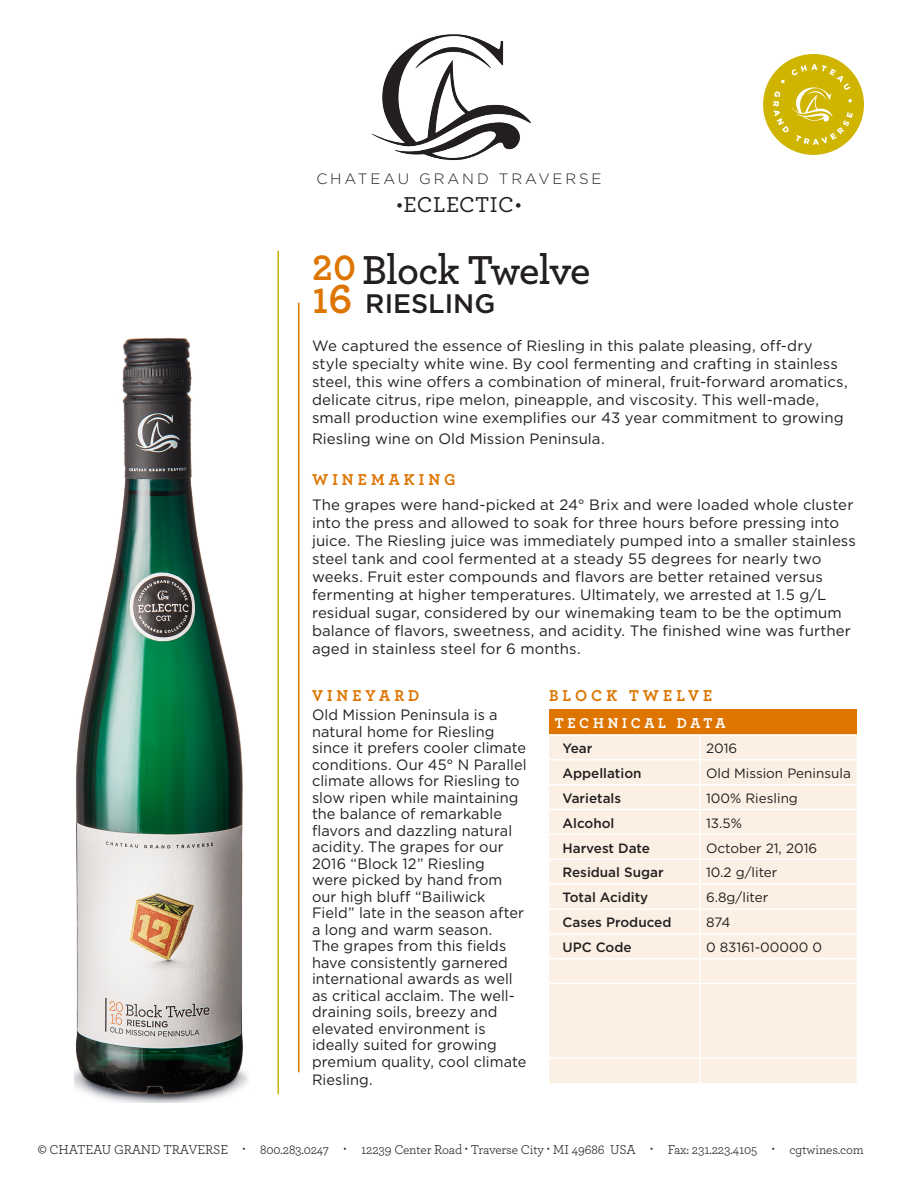
<style>
.page{position:relative;width:918px;height:1188px;background:#fff}
.page>*{position:absolute;margin:0;border:0;box-sizing:border-box;transform-origin:0 0}
.t1{font:600 42.45px "Archer";letter-spacing:-.02em;color:#231f20}
.t2{font:700 37.05px "Archer";color:#dd7500;scale:.94 1}
.t3{font:500 26.7px "Gotham HTF";color:#231f20}
.t4{font:500 22.5px "Archer";letter-spacing:.02em;color:#231f20}
.t5{font:700 16.5px "Archer";letter-spacing:.26em;color:#dd7500;scale:.96 1}
.t6{font:15px/16.5px "Gotham HTF";letter-spacing:.005em;color:#231f20}
.t7{font:300 15px "Gotham HTF";letter-spacing:.19em;color:#231f20}
.t8{font:700 15px "Archer";letter-spacing:.26em;color:#fff;scale:.96 1}
.t9{font:13.5px "Archer";letter-spacing:-.01em;color:#231f20}
.t10{font:13.5px "Gotham HTF";color:#231f20}
.t11{font:500 13.5px "Gotham HTF";color:#231f20}
.s1{font-family:"Gotham HTF";font-size:15.9px}
.s2{font-size:42.6px}
.s3{font-family:"Myriad Pro"}
.s4{font-size:12px}
</style>
<div class="page">
<hr style="left:298px;top:303px;width:1px;height:769px;background:#dd7500">
<svg style="left:763px;top:54px;width:101px;height:101px"></svg>
<hr style="left:277px;top:251px;width:2px;height:843px;background:#cfb500">
<img style="left:74px;top:338px;width:174px;height:764px">
<img style="left:371px;top:34px;width:160px;height:126px">
<div style="left:549px;top:709px;width:308px;height:26px;background:#dd7500"></div>
<div style="left:549px;top:736px;width:308px;height:347px;background:#fbf0e3"></div>
<hr style="left:699px;top:736px;width:2px;height:23px;background:#fff">
<hr style="left:699px;top:761px;width:2px;height:23px;background:#fff">
<hr style="left:699px;top:785px;width:2px;height:24px;background:#fff">
<hr style="left:699px;top:810px;width:2px;height:24px;background:#fff">
<hr style="left:699px;top:835px;width:2px;height:24px;background:#fff">
<hr style="left:699px;top:860px;width:2px;height:23px;background:#fff">
<hr style="left:699px;top:885px;width:2px;height:23px;background:#fff">
<hr style="left:699px;top:910px;width:2px;height:23px;background:#fff">
<hr style="left:699px;top:935px;width:2px;height:23px;background:#fff">
<hr style="left:549px;top:958px;width:151px;height:1px;background:#fff">
<hr style="left:700px;top:958px;width:157px;height:1px;background:#fff">
<hr style="left:699px;top:959px;width:2px;height:24px;background:#fff">
<hr style="left:549px;top:983px;width:151px;height:1px;background:#fff">
<hr style="left:700px;top:983px;width:157px;height:1px;background:#fff">
<hr style="left:699px;top:984px;width:2px;height:24px;background:#fff">
<hr style="left:699px;top:1008px;width:2px;height:25px;background:#fff">
<hr style="left:699px;top:1033px;width:2px;height:24px;background:#fff">
<hr style="left:549px;top:1057px;width:151px;height:2px;background:#fff">
<hr style="left:700px;top:1057px;width:157px;height:2px;background:#fff">
<hr style="left:699px;top:1059px;width:2px;height:24px;background:#fff">
<hr style="left:549px;top:759px;width:151px;height:2px;background:#fff">
<hr style="left:700px;top:759px;width:157px;height:2px;background:#fff">
<hr style="left:549px;top:784px;width:151px;height:1px;background:#fff">
<hr style="left:700px;top:784px;width:157px;height:1px;background:#fff">
<hr style="left:549px;top:809px;width:151px;height:1px;background:#fff">
<hr style="left:700px;top:809px;width:157px;height:1px;background:#fff">
<hr style="left:549px;top:834px;width:151px;height:1px;background:#fff">
<hr style="left:700px;top:834px;width:157px;height:1px;background:#fff">
<hr style="left:549px;top:859px;width:151px;height:1px;background:#fff">
<hr style="left:700px;top:859px;width:157px;height:1px;background:#fff">
<hr style="left:549px;top:883px;width:151px;height:2px;background:#fff">
<hr style="left:700px;top:883px;width:157px;height:2px;background:#fff">
<hr style="left:549px;top:908px;width:151px;height:2px;background:#fff">
<hr style="left:700px;top:908px;width:157px;height:2px;background:#fff">
<hr style="left:549px;top:933px;width:151px;height:2px;background:#fff">
<hr style="left:700px;top:933px;width:157px;height:2px;background:#fff">
<hr style="left:549px;top:734px;width:151px;height:2px;background:#fff">
<hr style="left:700px;top:734px;width:157px;height:2px;background:#fff">
<p class="t7" style="left:316px;top:170px;width:287px">CHATEAU GRAND TRAVERSE</p>
<p class="t4" style="left:396px;top:188px;width:128px"><span class="s1">•</span>ECLECTIC<span class="s1">•</span></p>
<p class="t2" style="left:312px;top:238px;width:48px">20</p>
<p class="t2" style="left:313px;top:272px;width:43px">1<span class="s2">6</span></p>
<p class="t1" style="left:362px;top:238px;width:230px">Block Twelve</p>
<p class="t3" style="left:365px;top:288px;width:132px">RIESLING</p>
<p class="t6" style="left:312px;top:336px;width:537px;line-height:18px">We captured the essence of Riesling in this palate pleasing, off-dry style specialty white wine. By cool fermenting and crafting in stainless steel, this wine offers a combination of mineral, fruit-forward aromatics, delicate citrus, ripe melon, pineapple, and viscosity. This well-made, small production wine exemplifies our 43 year commitment to growing</p>
<p class="t6" style="left:312px;top:430px;width:294px">Riesling wine on Old Mission Peninsula.</p>
<p class="t5" style="left:312px;top:467px;width:151px">WINEMAKING</p>
<p class="t6" style="left:312px;top:495px;width:545px;line-height:18px">The grapes were hand-picked at 24° Brix and were loaded whole cluster into the press and allowed to soak for three hours before pressing into juice. The Riesling juice was immediately pumped into a smaller stainless steel tank and cool fermented at a steady 55 degrees for nearly two weeks. Fruit ester compounds and flavors are better retained versus fermenting at higher temperatures. Ultimately, we arrested at 1.5 g/L residual sugar, considered by our winemaking team to be the optimum balance of flavors, sweetness, and acidity. The finished wine was further aged in stainless steel for 6 months.</p>
<p class="t5" style="left:312px;top:682px;width:113px">VINEYARD</p>
<p class="t6" style="left:312px;top:707px;width:216px">Old Mission Peninsula is a natural home for Riesling since it prefers cooler climate conditions. Our 45° N Parallel climate allows for Riesling to slow ripen while maintaining the balance of remarkable flavors and dazzling natural acidity. The grapes for our<br>2016 “Block 12” Riesling<br>were picked by hand from our high bluff “Bailiwick<br>Field” late in the season after a long and warm season.<br>The grapes from this fields have consistently garnered international awards as well as critical acclaim. The well&shy;draining soils, breezy and elevated environment is ideally suited for growing premium quality, cool climate</p>
<p class="t6" style="left:312px;top:1071px;width:62px">Riesling.</p>
<p class="t5" style="left:549px;top:682px;width:172px">BLOCK TWELVE</p>
<p class="t8" style="left:555px;top:711px;width:179px">TECHNICAL DATA</p>
<p class="t11" style="left:563px;top:741px;width:31px">Year</p>
<p class="t10" style="left:706px;top:741px;width:33px">2016</p>
<p class="t11" style="left:563px;top:765px;width:81px">Appellation</p>
<p class="t10" style="left:706px;top:766px;width:146px">Old Mission Peninsula</p>
<p class="t11" style="left:563px;top:790px;width:60px">Varietals</p>
<p class="t10" style="left:706px;top:791px;width:93px">100% Riesling</p>
<p class="t11" style="left:563px;top:815px;width:54px">Alcohol</p>
<p class="t10" style="left:706px;top:815px;width:37px">13.5%</p>
<p class="t11" style="left:563px;top:840px;width:89px">Harvest Date</p>
<p class="t10" style="left:706px;top:840px;width:113px">October 21, 2016</p>
<p class="t11" style="left:563px;top:865px;width:103px">Residual Sugar</p>
<p class="t10" style="left:706px;top:865px;width:73px">10.2 g/liter</p>
<p class="t11" style="left:563px;top:890px;width:87px">Total Acidity</p>
<p class="t10" style="left:706px;top:890px;width:64px">6.8g/liter</p>
<p class="t11" style="left:563px;top:915px;width:110px">Cases Produced</p>
<p class="t10" style="left:706px;top:915px;width:26px">874</p>
<p class="t11" style="left:563px;top:940px;width:71px">UPC Code</p>
<p class="t10" style="left:706px;top:940px;width:118px">0 83161-00000 0</p>
<p class="t9" style="left:38px;top:1140px;width:827px"><span class="s3">©</span> CHATEAU GRAND TRAVERSE <span class="s4">•</span> 800.283.0247 <span class="s4">•</span> 12239 Center Road <span class="s4">•</span> Traverse City <span class="s4">•</span> MI 49686 USA <span class="s4">•</span> Fax: 231.223.4105 <span class="s4">•</span> cgtwines.com</p>
</div>
